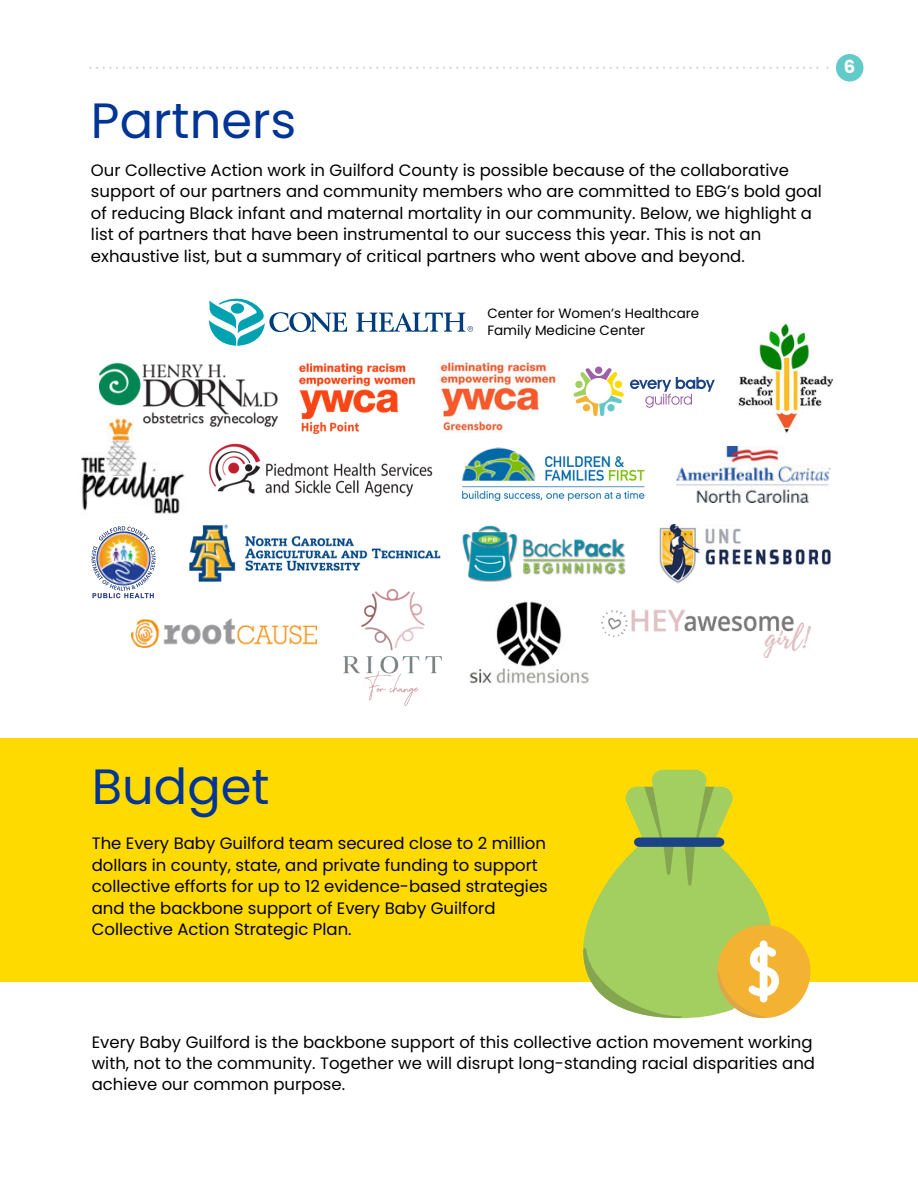
<style>
.page{position:relative;width:918px;height:1188px;background:#fff}
.page>*{position:absolute;margin:0;border:0;box-sizing:border-box;transform-origin:0 0}
.t1{font:49.5px "Poppins";color:#003595}
.t2{font:700 18px "Poppins";color:#fff}
.t3{font:16.5px/21.3px "Poppins";color:#000}
.t4{font:13.5px "Poppins";color:#000}
</style>
<div class="page">
<svg style="left:209px;top:299px;width:138px;height:47px"></svg>
<svg style="left:356px;top:313px;width:117px;height:19px"></svg>
<img style="left:131px;top:618px;width:186px;height:30px">
<img style="left:677px;top:447px;width:154px;height:56px">
<img style="left:738px;top:322px;width:96px;height:111px">
<img style="left:209px;top:443px;width:224px;height:54px">
<img style="left:343px;top:590px;width:98px;height:116px">
<img style="left:469px;top:601px;width:120px;height:82px">
<img style="left:659px;top:524px;width:172px;height:60px">
<img style="left:81px;top:432px;width:104px;height:82px">
<img style="left:100px;top:362px;width:177px;height:70px">
<img style="left:601px;top:609px;width:210px;height:49px">
<img style="left:91px;top:526px;width:65px;height:72px">
<img style="left:462px;top:525px;width:164px;height:56px">
<img style="left:462px;top:447px;width:183px;height:54px">
<img style="left:299px;top:363px;width:117px;height:72px">
<img style="left:439px;top:360px;width:119px;height:73px">
<svg style="left:630px;top:377px;width:85px;height:31px"></svg>
<svg style="left:573px;top:367px;width:51px;height:49px"></svg>
<img style="left:189px;top:524px;width:251px;height:57px">
<div style="left:0;top:738px;width:918px;height:244px;background:#ffda00"></div>
<svg style="left:89px;top:67px;width:740px;height:2px"></svg>
<div style="left:836px;top:54px;width:27px;height:28px;background:#62cbc9;border-radius:50%"></div>
<svg style="left:583px;top:770px;width:227px;height:248px"></svg>
<p class="t1" style="left:91px;top:86px;width:207px">Partners</p>
<p class="t3" style="left:91px;top:160px;width:732px">Our Collective Action work in Guilford County is possible because of the collaborative support of our partners and community members who are committed to EBG’s bold goal of reducing Black infant and maternal mortality in our community. Below, we highlight a list of partners that have been instrumental to our success this year. This is not an exhaustive list, but a summary of critical partners who went above and beyond.</p>
<p class="t4" style="left:487px;top:304px;width:213px">Center for Women’s Healthcare</p>
<p class="t4" style="left:487px;top:320px;width:160px">Family Medicine Center</p>
<p class="t2" style="left:844px;top:54px;width:13px">6</p>
<p class="t1" style="left:92px;top:752px;width:179px">Budget</p>
<p class="t3" style="left:92px;top:833px;width:458px">The Every Baby Guilford team secured close to 2 million dollars in county, state, and private funding to support collective efforts for up to 12 evidence-based strategies and the backbone support of Every Baby Guilford Collective Action Strategic Plan.</p>
<h1 class="t3" style="left:92px;top:1031px;width:725px">Every Baby Guilford is the backbone support of this collective action movement working with, not to the community. Together we will disrupt long-standing racial disparities and achieve our common purpose.</h1>
</div>
